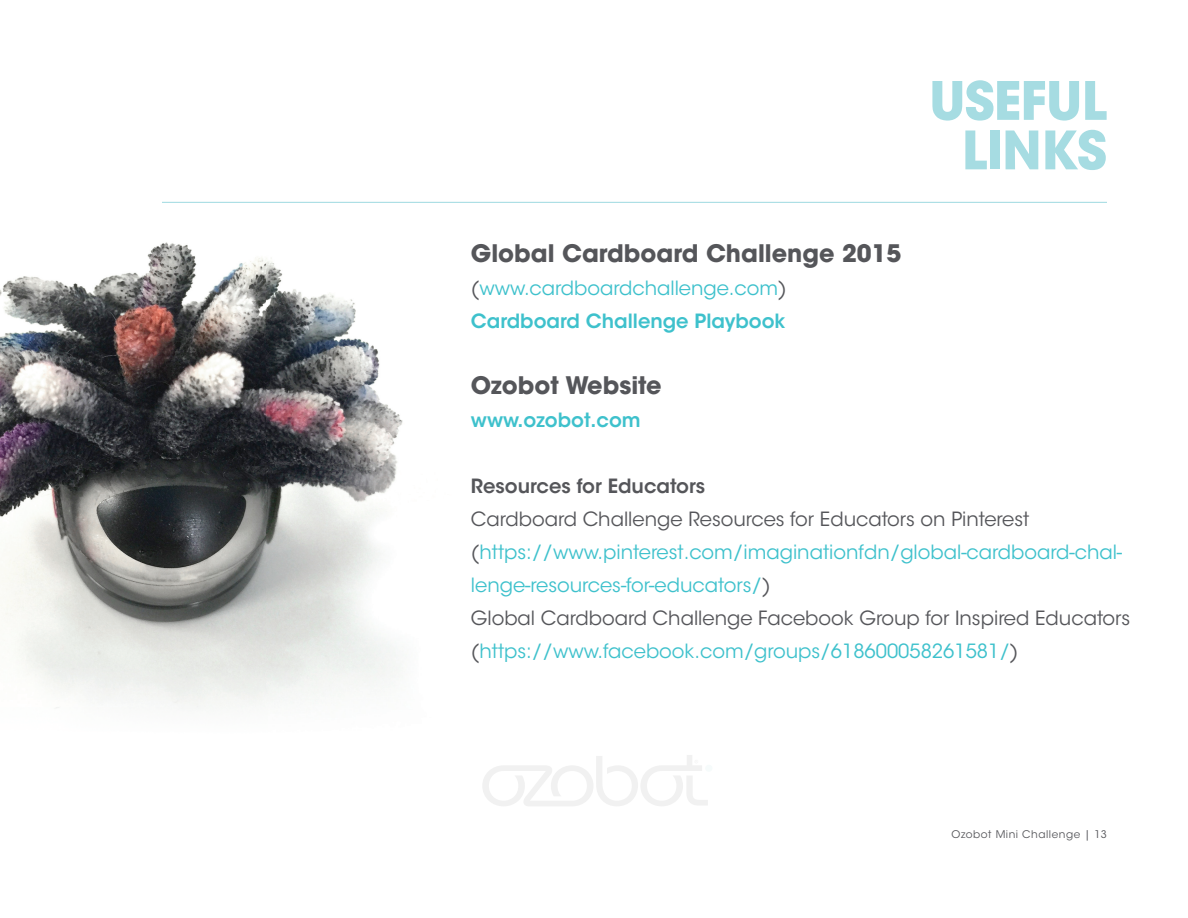
<style>
.page{position:relative;width:1188px;height:918px;background:#fff}
.page>*{position:absolute;margin:0;border:0;box-sizing:border-box;transform-origin:0 0}
.t1{font:700 52.5px/49.5px "ITC Avant Garde Std";letter-spacing:-.02em;color:#a6dce2;text-align:right}
.t2{font:700 24px "ITC Avant Garde Std";color:#55565a}
.t3{font:19.5px/33px "ITC Avant Garde Std";color:#3ec1cc}
.t4{font:600 19.5px "ITC Avant Garde Std";color:#55565a}
.t5{font:600 19.5px "ITC Avant Garde Std";color:#3ec1cc}
.t6{font:10.5px "ITC Avant Garde Std";letter-spacing:.05em;color:#55565a}
.s1{color:#55565a}
.s2{font-weight:600}
</style>
<div class="page">
<div style="left:705px;top:765px;width:7px;height:7px;background:#f6fbfb;border-radius:50%"></div>
<svg style="left:483px;top:755px;width:225px;height:51px"></svg>
<img style="left:0;top:242px;width:403px;height:467px">
<hr style="left:162px;top:202px;width:945px;height:1px;background:#9ed9e0">
<p class="t2" style="left:471px;top:237px;width:432px">Global Cardboard Challenge 2015</p>
<p class="t3" style="left:471px;top:271px;width:317px"><span class="s1">(</span>www.cardboardchallenge.com<span class="s1">)<br></span><span class="s2">Cardboard Challenge Playbook</span></p>
<p class="t2" style="left:471px;top:369px;width:192px">Ozobot Website</p>
<p class="t5" style="left:471px;top:407px;width:171px">www.ozobot.com</p>
<h1 class="t1" style="left:929px;top:76px;width:179px">USEFUL<br>LINKS</h1>
<p class="t4" style="left:471px;top:473px;width:236px">Resources for Educators</p>
<p class="t3" style="left:471px;top:502px;width:661px"><span class="s1">Cardboard Challenge Resources for Educators on Pinterest (</span>https://www.pinterest.com/imaginationfdn/global-cardboard-chal&shy;lenge-resources-for-educators/<span class="s1">)<br>Global Cardboard Challenge Facebook Group for Inspired Educators (</span>https://www.facebook.com/groups/618600058261581/<span class="s1">)</span></p>
<p class="t6" style="left:952px;top:828px;width:157px">Ozobot Mini Challenge | 13</p>
</div>
